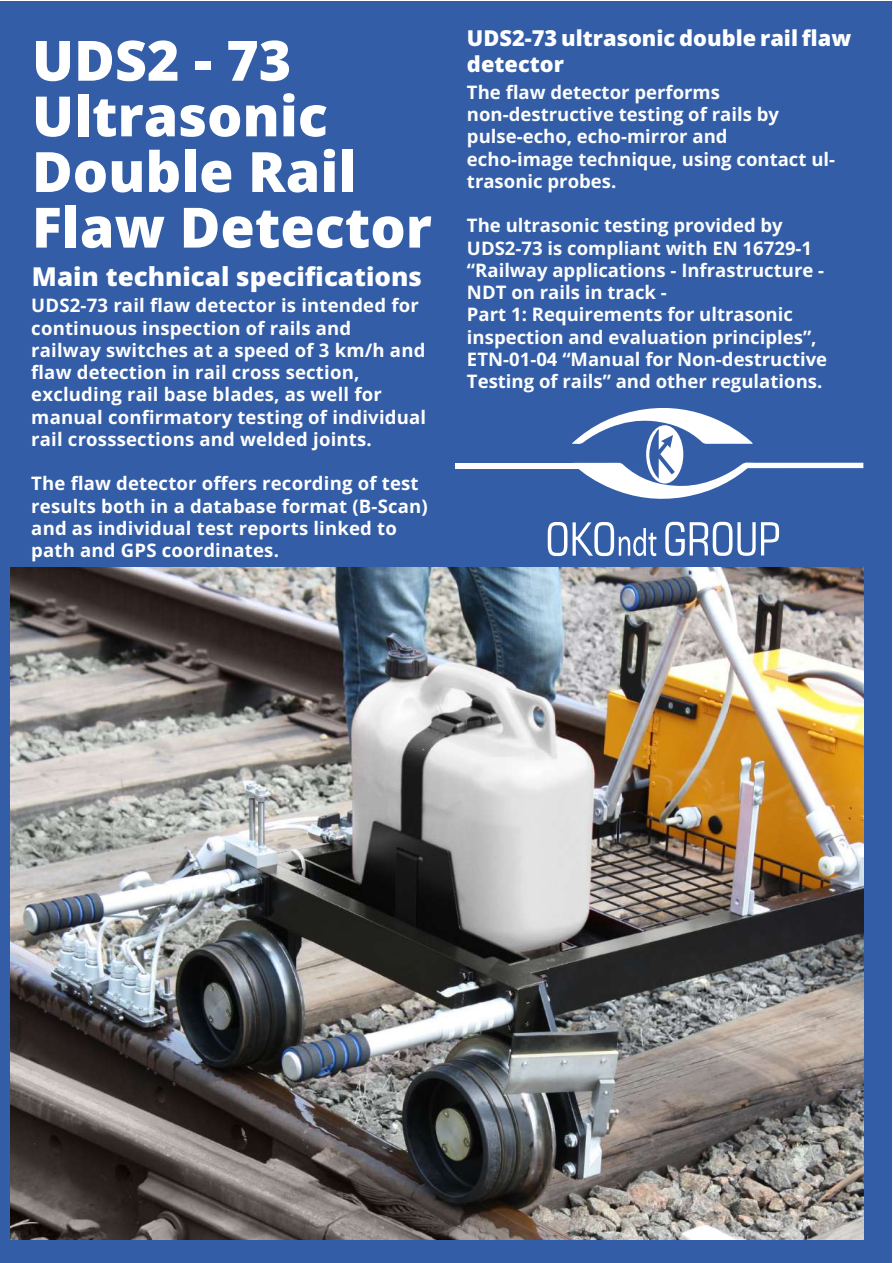
<style>
.page{position:relative;width:893px;height:1263px;background:#fff}
.page>*{position:absolute;margin:0;border:0;box-sizing:border-box;transform-origin:0 0}
.t1{font:800 55.65px/55.7px "Open Sans";color:#fff}
.t2{font:800 25.95px "Open Sans";color:#fff}
.t3{font:800 21.75px/26.2px "Open Sans";color:#fff}
.t4{font:700 18.6px/22.2px "Open Sans";color:#fdfdfd}
.t5{font:700 18.6px/22.2px "Open Sans";letter-spacing:.01em;color:#fff}
</style>
<div class="page">
<div style="left:1px;top:1px;width:891px;height:1261px;background:#335ea7"></div>
<svg style="left:572px;top:408px;width:181px;height:91px"></svg>
<div style="left:455px;top:463px;width:127px;height:5px;background:#fff"></div>
<div style="left:745px;top:463px;width:118px;height:5px;background:#fff"></div>
<svg style="left:548px;top:522px;width:19px;height:34px"></svg>
<svg style="left:665px;top:522px;width:114px;height:34px"></svg>
<svg style="left:573px;top:522px;width:83px;height:34px"></svg>
<img style="left:10px;top:568px;width:854px;height:671px">
<h1 class="t1" style="left:32px;top:31px;width:401px">UDS2 - 73<br>Ultrasonic<br>Double Rail<br>Flaw Detector</h1>
<h2 class="t2" style="left:32px;top:259px;width:391px">Main technical specifications</h2>
<p class="t5" style="left:31px;top:294px;width:396px">UDS2-73 rail flaw detector is intended for continuous inspection of rails and<br>railway switches at a speed of 3 km/h and flaw detection in rail cross section, excluding rail base blades, as well for manual confirmatory testing of individual rail crosssections and welded joints.</p>
<p class="t5" style="left:31px;top:472px;width:398px">The flaw detector offers recording of test results both in a database format (B-Scan) and as individual test reports linked to path and GPS coordinates.</p>
<p class="t3" style="left:467px;top:24px;width:386px">UDS2-73 ultrasonic double rail flaw detector</p>
<p class="t4" style="left:467px;top:80px;width:370px">The flaw detector performs non-destructive testing of rails by pulse-echo, echo-mirror and echo-image technique, using contact ul&shy;trasonic probes.</p>
<p class="t4" style="left:467px;top:214px;width:362px">The ultrasonic testing provided by UDS2-73 is compliant with EN 16729-1 “Railway applications - Infrastructure - NDT on rails in track -<br>Part 1: Requirements for ultrasonic inspection and evaluation principles”, ETN-01-04 “Manual for Non-destructive Testing of rails” and other regulations.</p>
</div>
